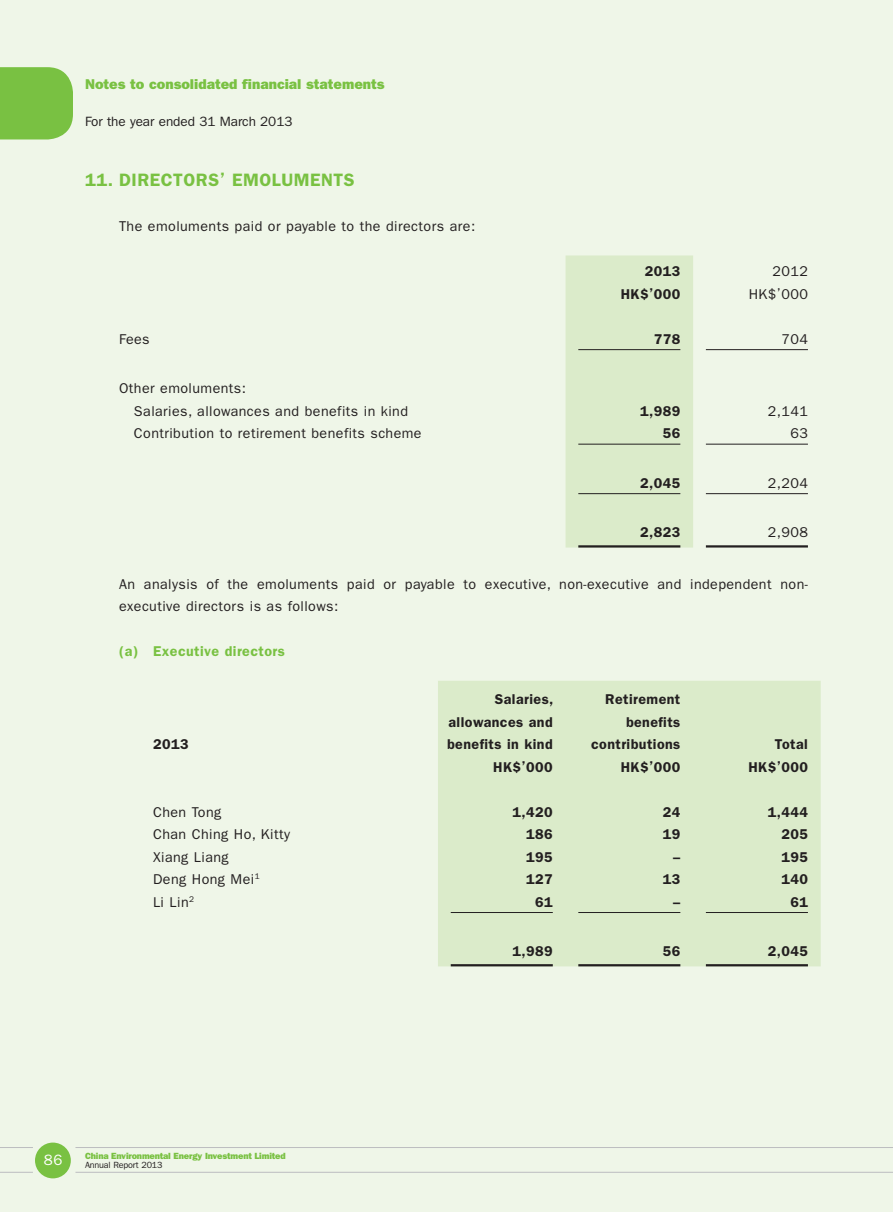
<style>
.page{position:relative;width:893px;height:1212px;background:#eff6e8}
.page>*{position:absolute;margin:0;border:0;box-sizing:border-box;transform-origin:0 0}
.Heading_1{font:600 18px "ITC Franklin Gothic Std";letter-spacing:.03em;color:#79c142}
.t1{font:15px "ITC Franklin Gothic Std";color:#fff}
.Body_Text{font:14.25px/22.5px "ITC Franklin Gothic Std";letter-spacing:.03em;color:#231f20}
.Body_Text-2{font:600 14.25px "ITC Franklin Gothic Std";letter-spacing:.03em;color:#231f20}
.t2{font:14.25px "ITC Franklin Gothic Std Hvy";color:#79c142}
.Heading_2{font:600 14.25px "ITC Franklin Gothic Std";letter-spacing:.03em;color:#79c142}
.t3{font:13.5px "ITC Franklin Gothic Std";letter-spacing:-.005em;color:#231f20}
.t4{font:9px "ITC Franklin Gothic Std Hvy";letter-spacing:-.02em;color:#79c142}
.t5{font:9px "ITC Franklin Gothic Std";letter-spacing:-.02em;color:#231f20}
</style>
<div class="page">
<div style="left:35px;top:1142px;width:36px;height:36px;background:#79c142;border-radius:50%"></div>
<hr style="left:0;top:1147px;width:33px;height:1px;background:#bcbdc0">
<hr style="left:0;top:1172px;width:33px;height:1px;background:#bcbdc0">
<hr style="left:75px;top:1147px;width:818px;height:1px;background:#bcbdc0">
<hr style="left:75px;top:1172px;width:818px;height:1px;background:#bcbdc0">
<div style="left:0;top:67px;width:73px;height:72px;background:#79c142"></div>
<div style="left:566px;top:255px;width:127px;height:292px;background:#dbebca"></div>
<hr style="left:578px;top:349px;width:102px;height:1px;background:#231f20">
<hr style="left:706px;top:349px;width:102px;height:1px;background:#231f20">
<hr style="left:578px;top:444px;width:102px;height:1px;background:#231f20">
<hr style="left:706px;top:444px;width:102px;height:1px;background:#231f20">
<hr style="left:578px;top:493px;width:102px;height:1px;background:#231f20">
<hr style="left:706px;top:493px;width:102px;height:1px;background:#231f20">
<hr style="left:578px;top:545px;width:102px;height:2px;background:#231f20">
<hr style="left:706px;top:545px;width:102px;height:2px;background:#231f20">
<div style="left:438px;top:681px;width:383px;height:285px;background:#dbebca"></div>
<hr style="left:451px;top:912px;width:102px;height:1px;background:#231f20">
<hr style="left:578px;top:912px;width:102px;height:1px;background:#231f20">
<hr style="left:706px;top:912px;width:102px;height:1px;background:#231f20">
<hr style="left:451px;top:964px;width:102px;height:2px;background:#231f20">
<hr style="left:578px;top:964px;width:102px;height:2px;background:#231f20">
<hr style="left:706px;top:964px;width:102px;height:2px;background:#231f20">
<p class="t2" style="left:85px;top:76px;width:301px">Notes to consolidated financial statements</p>
<p class="t3" style="left:85px;top:113px;width:209px">For the year ended 31 March 2013</p>
<p class="Heading_1" style="left:85px;top:169px;width:271px">11. DIRECTORS’ EMOLUMENTS</p>
<p class="Body_Text" style="left:119px;top:215px;width:358px">The emoluments paid or payable to the directors are:</p>
<p class="Body_Text-2" style="left:645px;top:263px;width:37px">2013</p>
<p class="Body_Text" style="left:772px;top:260px;width:37px">2012</p>
<p class="Body_Text-2" style="left:621px;top:285px;width:61px">HK$’000</p>
<p class="Body_Text" style="left:749px;top:283px;width:61px">HK$’000</p>
<p class="Body_Text" style="left:119px;top:328px;width:32px">Fees</p>
<p class="Body_Text-2" style="left:654px;top:330px;width:28px">778</p>
<p class="Body_Text" style="left:781px;top:328px;width:28px">704</p>
<p class="Body_Text" style="left:119px;top:377px;width:128px">Other emoluments:</p>
<p class="Body_Text" style="left:134px;top:400px;width:276px">Salaries, allowances and benefits in kind</p>
<p class="Body_Text-2" style="left:640px;top:402px;width:42px">1,989</p>
<p class="Body_Text" style="left:768px;top:400px;width:42px">2,141</p>
<p class="Body_Text" style="left:134px;top:422px;width:289px">Contribution to retirement benefits scheme</p>
<p class="Body_Text-2" style="left:663px;top:425px;width:19px">56</p>
<p class="Body_Text" style="left:790px;top:422px;width:19px">63</p>
<p class="Body_Text-2" style="left:640px;top:474px;width:42px">2,045</p>
<p class="Body_Text" style="left:768px;top:472px;width:42px">2,204</p>
<p class="Body_Text-2" style="left:640px;top:524px;width:42px">2,823</p>
<p class="Body_Text" style="left:768px;top:521px;width:42px">2,908</p>
<p class="Body_Text" style="left:119px;top:573px;width:690px">An analysis of the emoluments paid or payable to executive, non-executive and independent non&shy;executive directors is as follows:</p>
<p class="Heading_2" style="left:119px;top:643px;width:168px">(a) Executive directors</p>
<p class="Body_Text-2" style="left:153px;top:736px;width:37px">2013</p>
<p class="Body_Text-2" style="left:495px;top:691px;width:60px">Salaries,</p>
<p class="Body_Text-2" style="left:448px;top:713px;width:106px">allowances and</p>
<p class="Body_Text-2" style="left:447px;top:736px;width:107px">benefits in kind</p>
<p class="Body_Text-2" style="left:605px;top:691px;width:77px">Retirement</p>
<p class="Body_Text-2" style="left:626px;top:713px;width:56px">benefits</p>
<p class="Body_Text-2" style="left:591px;top:736px;width:91px">contributions</p>
<p class="Body_Text-2" style="left:775px;top:736px;width:35px">Total</p>
<p class="Body_Text-2" style="left:493px;top:758px;width:61px">HK$’000</p>
<p class="Body_Text-2" style="left:621px;top:758px;width:61px">HK$’000</p>
<p class="Body_Text-2" style="left:748px;top:758px;width:61px">HK$’000</p>
<p class="Body_Text" style="left:153px;top:800px;width:70px">Chen Tong</p>
<p class="Body_Text-2" style="left:513px;top:803px;width:42px">1,420</p>
<p class="Body_Text-2" style="left:663px;top:803px;width:19px">24</p>
<p class="Body_Text-2" style="left:768px;top:803px;width:42px">1,444</p>
<p class="Body_Text" style="left:153px;top:823px;width:138px">Chan Ching Ho, Kitty</p>
<p class="Body_Text-2" style="left:526px;top:826px;width:28px">186</p>
<p class="Body_Text-2" style="left:663px;top:826px;width:19px">19</p>
<p class="Body_Text-2" style="left:781px;top:826px;width:28px">205</p>
<p class="Body_Text" style="left:153px;top:845px;width:77px">Xiang Liang</p>
<p class="Body_Text-2" style="left:526px;top:848px;width:28px">195</p>
<p class="Body_Text-2" style="left:673px;top:848px;width:9px">–</p>
<p class="Body_Text-2" style="left:781px;top:848px;width:28px">195</p>
<p class="Body_Text" style="left:153px;top:868px;width:108px">Deng Hong Mei<sup>1</sup></p>
<p class="Body_Text-2" style="left:526px;top:871px;width:28px">127</p>
<p class="Body_Text-2" style="left:663px;top:871px;width:19px">13</p>
<p class="Body_Text-2" style="left:781px;top:871px;width:28px">140</p>
<p class="Body_Text" style="left:153px;top:890px;width:43px">Li Lin<sup>2</sup></p>
<p class="Body_Text-2" style="left:535px;top:893px;width:19px">61</p>
<p class="Body_Text-2" style="left:673px;top:893px;width:9px">–</p>
<p class="Body_Text-2" style="left:790px;top:893px;width:19px">61</p>
<p class="Body_Text-2" style="left:513px;top:943px;width:42px">1,989</p>
<p class="Body_Text-2" style="left:663px;top:943px;width:19px">56</p>
<p class="Body_Text-2" style="left:768px;top:943px;width:42px">2,045</p>
<p class="t1" style="left:44px;top:1151px;width:20px">86</p>
<p class="t4" style="left:85px;top:1150px;width:202px">China Environmental Energy Investment Limited</p>
<p class="t5" style="left:85px;top:1159px;width:79px">Annual Report 2013</p>
</div>
